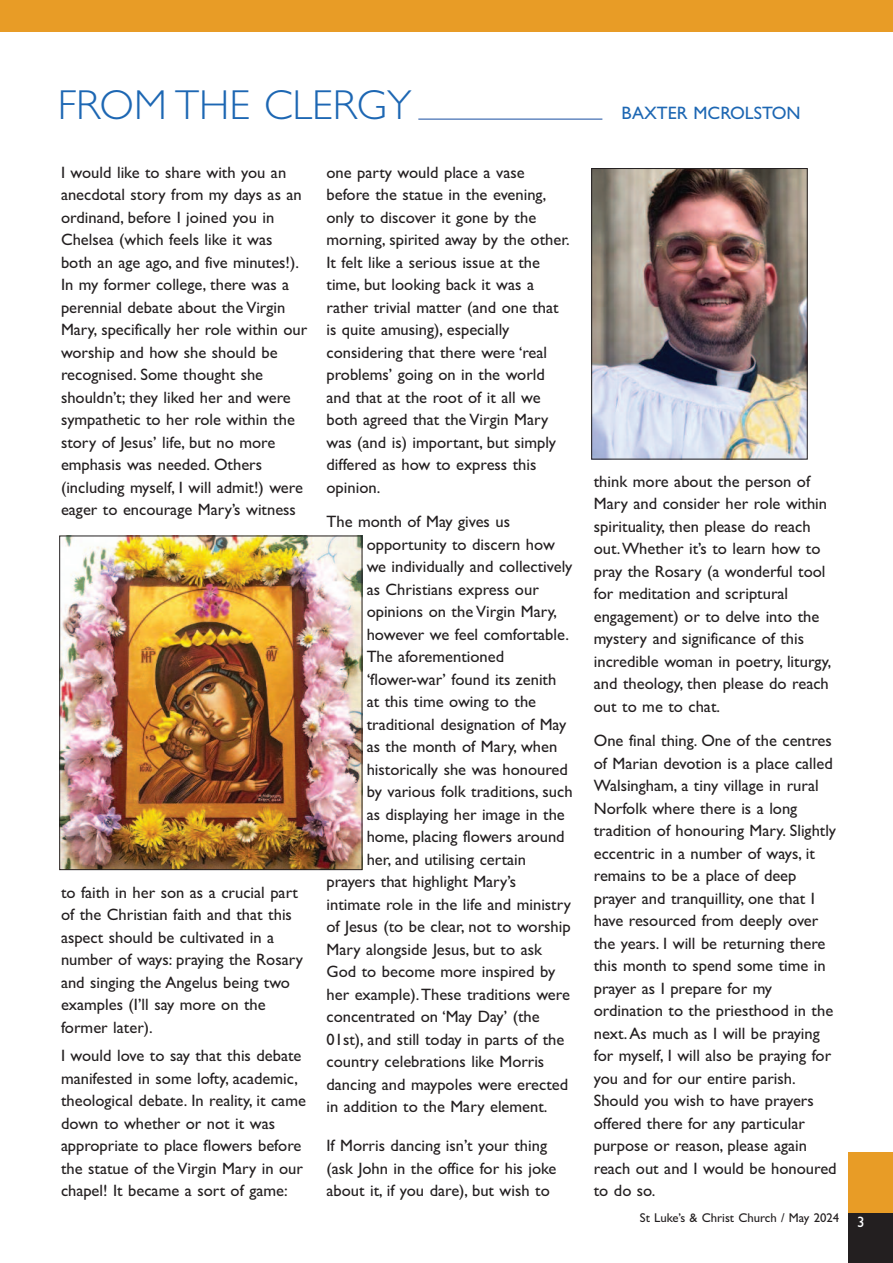
<style>
.page{position:relative;width:893px;height:1263px;background:#fff}
.page>*{position:absolute;margin:0;border:0;box-sizing:border-box;transform-origin:0 0}
.t1{font:300 42px "Gill Sans";color:#1d67b3}
.t2{font:18px "Gill Sans";color:#1d67b3}
.t3{font:16.5px/22.5px "Gill Sans";color:#231f20}
.t4{font:15px "Gill Sans";color:#fff}
.t5{font:12.75px "Gill Sans";color:#231f20}
</style>
<div class="page">
<div style="left:848px;top:1152px;width:45px;height:64px;background:#e89c26"></div>
<div style="left:848px;top:1213px;width:45px;height:50px;background:#231f20"></div>
<div style="left:0;top:0;width:893px;height:31px;background:#e89c26"></div>
<hr style="left:418px;top:119px;width:184px;height:1px;background:#184da1">
<img style="left:593px;top:170px;width:212px;height:287px">
<div style="left:591px;top:168px;width:216px;height:291px;border:1px solid #231f20"></div>
<img style="left:62px;top:538px;width:298px;height:330px">
<div style="left:60px;top:536px;width:302px;height:334px;border:1px solid #231f20"></div>
<h1 class="t1" style="left:58px;top:80px;width:355px">FROM THE CLERGY</h1>
<p class="t3" style="left:61px;top:161px;width:248px">I would like to share with you an anecdotal story from my days as an ordinand, before I joined you in<br>Chelsea (which feels like it was both an age ago, and five minutes!).<br>In my former college, there was a perennial debate about the Virgin<br>Mary, specifically her role within our worship and how she should be recognised. Some thought she shouldn’t; they liked her and were sympathetic to her role within the story of Jesus’ life, but no more emphasis was needed. Others (including myself, I will admit!) were eager to encourage Mary’s witness</p>
<p class="t3" style="left:61px;top:881px;width:243px">to faith in her son as a crucial part of the Christian faith and that this aspect should be cultivated in a number of ways: praying the Rosary and singing the Angelus being two examples (I’ll say more on the former later).</p>
<p class="t3" style="left:61px;top:1044px;width:246px">I would love to say that this debate manifested in some lofty, academic, theological debate. In reality, it came down to whether or not it was appropriate to place flowers before the statue of the Virgin Mary in our chapel! It became a sort of game:</p>
<p class="t3" style="left:326px;top:161px;width:245px">one party would place a vase before the statue in the evening, only to discover it gone by the morning, spirited away by the other.<br>It felt like a serious issue at the time, but looking back it was a rather trivial matter (and one that is quite amusing), especially considering that there were ‘real problems’ going on in the world and that at the root of it all we both agreed that the Virgin Mary was (and is) important, but simply differed as how to express this opinion.</p>
<p class="t3" style="left:326px;top:510px;width:185px">The month of May gives us</p>
<p class="t3" style="left:367px;top:533px;width:190px">opportunity to discern how</p>
<p class="t3" style="left:367px;top:555px;width:207px">we individually and collectively</p>
<p class="t3" style="left:367px;top:578px;width:174px">as Christians express our</p>
<p class="t3" style="left:367px;top:600px;width:192px">opinions on the Virgin Mary,</p>
<p class="t3" style="left:367px;top:623px;width:204px">however we feel comfortable.</p>
<p class="t3" style="left:367px;top:645px;width:139px">The aforementioned</p>
<p class="t3" style="left:367px;top:668px;width:191px">‘flower-war’ found its zenith</p>
<p class="t3" style="left:367px;top:690px;width:171px">at this time owing to the</p>
<p class="t3" style="left:367px;top:713px;width:201px">traditional designation of May</p>
<p class="t3" style="left:367px;top:735px;width:192px">as the month of Mary, when</p>
<p class="t3" style="left:367px;top:758px;width:203px">historically she was honoured</p>
<p class="t3" style="left:367px;top:780px;width:207px">by various folk traditions, such</p>
<p class="t3" style="left:367px;top:803px;width:200px">as displaying her image in the</p>
<p class="t3" style="left:367px;top:825px;width:200px">home, placing flowers around</p>
<p class="t3" style="left:367px;top:848px;width:161px">her, and utilising certain</p>
<p class="t3" style="left:326px;top:870px;width:191px">prayers that highlight Mary’s</p>
<p class="t3" style="left:326px;top:893px;width:246px">intimate role in the life and ministry</p>
<p class="t3" style="left:326px;top:915px;width:246px">of Jesus (to be clear, not to worship</p>
<p class="t3" style="left:326px;top:938px;width:217px">Mary alongside Jesus, but to ask</p>
<p class="t3" style="left:326px;top:960px;width:230px">God to become more inspired by</p>
<p class="t3" style="left:326px;top:983px;width:245px">her example).These traditions were</p>
<p class="t3" style="left:326px;top:1005px;width:215px">concentrated on ‘May Day’ (the</p>
<p class="t3" style="left:326px;top:1028px;width:239px">01st), and still today in parts of the</p>
<p class="t3" style="left:326px;top:1050px;width:219px">country celebrations like Morris</p>
<p class="t3" style="left:326px;top:1073px;width:243px">dancing and maypoles were erected</p>
<p class="t3" style="left:326px;top:1095px;width:222px">in addition to the Mary element.</p>
<p class="t3" style="left:326px;top:1134px;width:232px">If Morris dancing isn’t your thing (ask John in the office for his joke about it, if you dare), but wish to</p>
<p class="t2" style="left:622px;top:103px;width:181px">BAXTER MCROLSTON</p>
<p class="t3" style="left:594px;top:470px;width:239px">think more about the person of<br>Mary and consider her role within spirituality, then please do reach out.Whether it’s to learn how to pray the Rosary (a wonderful tool for meditation and scriptural engagement) or to delve into the mystery and significance of this incredible woman in poetry, liturgy, and theology, then please do reach out to me to chat.</p>
<p class="t3" style="left:594px;top:729px;width:244px">One final thing. One of the centres of Marian devotion is a place called<br>Walsingham, a tiny village in rural<br>Norfolk where there is a long tradition of honouring Mary. Slightly eccentric in a number of ways, it remains to be a place of deep prayer and tranquillity, one that I have resourced from deeply over the years. I will be returning there this month to spend some time in prayer as I prepare for my ordination to the priesthood in the next.As much as I will be praying for myself, I will also be praying for you and for our entire parish.<br>Should you wish to have prayers offered there for any particular purpose or reason, please again reach out and I would be honoured to do so.</p>
<p class="t5" style="left:640px;top:1210px;width:201px">St Luke’s &amp; Christ Church / May 2024</p>
<p class="t4" style="left:857px;top:1213px;width:9px">3</p>
</div>
